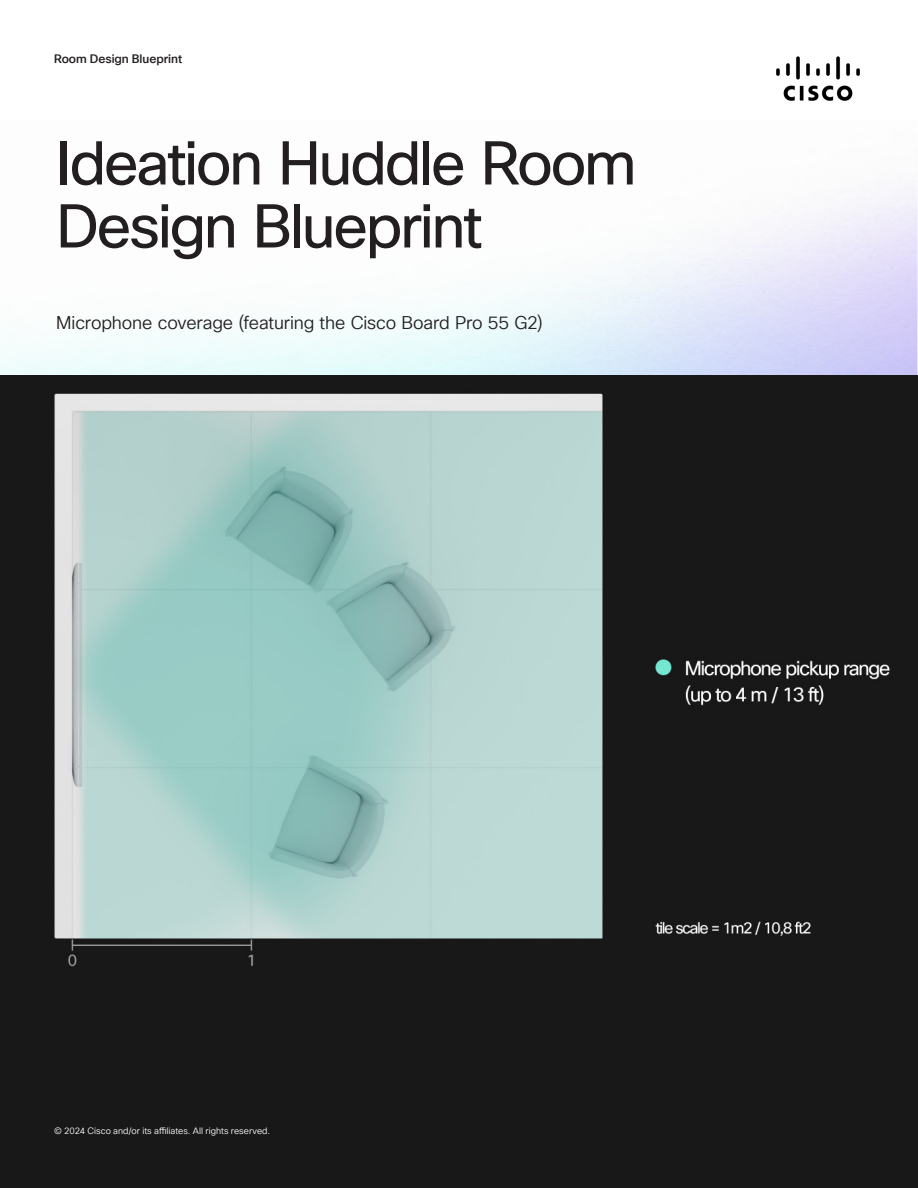
<style>
.page{position:relative;width:918px;height:1188px;background:#fff}
.page>*{position:absolute;margin:0;border:0;box-sizing:border-box;transform-origin:0 0}
.H2_Headline{font:60px/63px "Cisco Sans TT";letter-spacing:-.035em;color:#231f20}
.H5_Lead-in{font:18px "Cisco Sans TT Light";letter-spacing:-.01em;color:#231f20}
.t1{font:500 12px "Cisco Sans TT";letter-spacing:-.005em;color:#231f20}
.t2{font:9px "Cisco Sans TT Light";letter-spacing:.005em;color:#fff}
</style>
<div class="page">
<div style="left:1px;top:378px;width:917px;height:809px;background:#181818"></div>
<img style="left:776px;top:56px;width:84px;height:45px">
<img style="left:0;top:375px;width:917px;height:603px">
<p class="t1" style="left:54px;top:51px;width:130px">Room Design Blueprint</p>
<p class="H2_Headline" style="left:56px;top:134px;width:582px">Ideation Huddle Room<br>Design Blueprint</p>
<p class="H5_Lead-in" style="left:56px;top:311px;width:488px">Microphone coverage (featuring the Cisco Board Pro 55 G2)</p>
<p class="t2" style="left:54px;top:1125px;width:218px">© 2024 Cisco and/or its affiliates. All rights reserved.</p>
</div>
